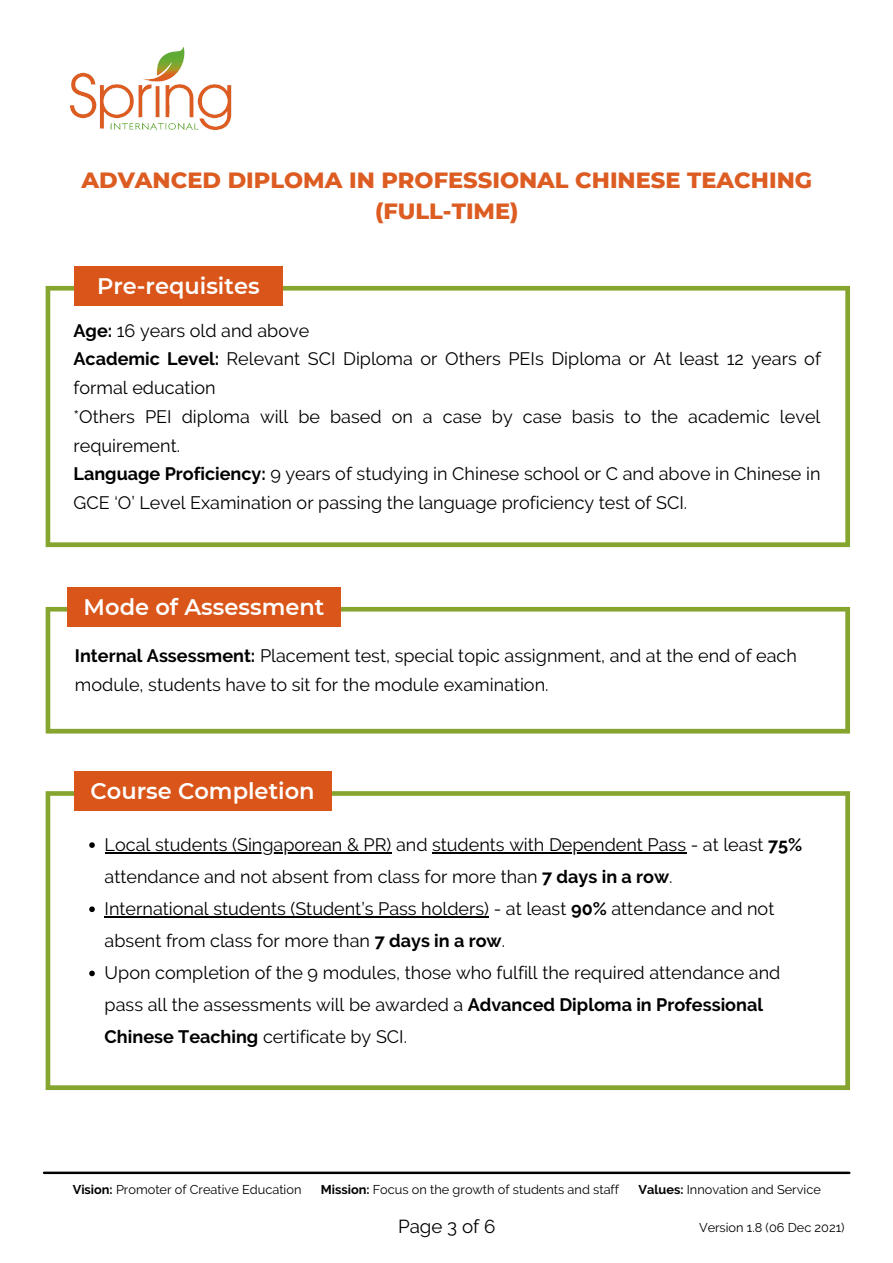
<style>
.page{position:relative;width:893px;height:1263px;background:#fff}
.page>*{position:absolute;margin:0;border:0;box-sizing:border-box;transform-origin:0 0}
.t1{font:800 22.5px/31.5px "Montserrat";color:#dc5c22;text-align:center}
.t2{font:600 22.5px "Montserrat";color:#fff}
.t3{font:18.75px "Raleway";color:#000}
.t4{font:18px/28.7px "Raleway";color:#000}
.t5{font:12.75px "Raleway";color:#000}
.s1{font-weight:700}
</style>
<div class="page">
<img style="left:70px;top:46px;width:162px;height:85px">
<hr style="left:44px;top:1171px;width:805px;height:3px;background:#000">
<svg style="left:46px;top:607px;width:804px;height:126px"></svg>
<div style="left:67px;top:587px;width:273px;height:40px;background:#d95519"></div>
<svg style="left:46px;top:791px;width:804px;height:299px"></svg>
<div style="left:74px;top:772px;width:257px;height:39px;background:#d95519"></div>
<svg style="left:46px;top:286px;width:804px;height:261px"></svg>
<div style="left:74px;top:266px;width:209px;height:40px;background:#d95519"></div>
<svg style="left:89px;top:842px;width:6px;height:6px"></svg>
<hr style="left:105px;top:852px;width:286px;height:1px;background:#000">
<hr style="left:432px;top:852px;width:254px;height:1px;background:#000">
<svg style="left:89px;top:906px;width:6px;height:6px"></svg>
<hr style="left:105px;top:916px;width:384px;height:2px;background:#000">
<svg style="left:89px;top:970px;width:6px;height:6px"></svg>
<p class="t1" style="left:81px;top:164px;width:732px">ADVANCED DIPLOMA IN PROFESSIONAL CHINESE TEACHING (FULL-TIME)</p>
<p class="t2" style="left:97px;top:272px;width:164px">Pre-requisites</p>
<p class="t4" style="left:74px;top:316px;width:237px"><span class="s1">Age:</span> 16 years old and above</p>
<p class="t4" style="left:74px;top:345px;width:749px"><span class="s1">Academic Level:</span> Relevant SCI Diploma or Others PEIs Diploma or At least 12 years of formal education</p>
<p class="t4" style="left:74px;top:402px;width:748px">*Others PEI diploma will be based on a case by case basis to the academic level requirement.</p>
<p class="t4" style="left:74px;top:459px;width:748px"><span class="s1">Language Proficiency:</span> 9 years of studying in Chinese school or C and above in Chinese in<br>GCE ‘O’ Level Examination or passing the language proficiency test of SCI.</p>
<p class="t2" style="left:84px;top:593px;width:242px">Mode of Assessment</p>
<p class="t4" style="left:75px;top:642px;width:723px"><span class="s1">Internal Assessment:</span> Placement test, special topic assignment, and at the end of each module, students have to sit for the module examination.</p>
<p class="t2" style="left:91px;top:777px;width:225px">Course Completion</p>
<p class="t4" style="left:105px;top:828px;width:699px;line-height:32.1px">Local students (Singaporean &amp; PR) and students with Dependent Pass - at least <span class="s1">75% </span>attendance and not absent from class for more than <span class="s1">7 days in a row</span>.</p>
<p class="t4" style="left:105px;top:892px;width:671px;line-height:32.1px">International students (Student’s Pass holders) - at least <span class="s1">90%</span> attendance and not absent from class for more than <span class="s1">7 days in a row</span>.</p>
<p class="t4" style="left:105px;top:957px;width:677px;line-height:32.1px">Upon completion of the 9 modules, those who fulfill the required attendance and pass all the assessments will be awarded a <span class="s1">Advanced Diploma in Professional<br>Chinese Teaching</span> certificate by SCI.</p>
<p class="t5" style="left:73px;top:1182px;width:230px"><span class="s1">Vision:</span> Promoter of Creative Education</p>
<p class="t5" style="left:321px;top:1182px;width:300px"><span class="s1">Mission:</span> Focus on the growth of students and staff</p>
<p class="t5" style="left:638px;top:1182px;width:184px"><span class="s1">Values:</span> Innovation and Service</p>
<p class="t5" style="left:699px;top:1219px;width:147px">Version 1.8 (06 Dec 2021)</p>
<p class="t3" style="left:398px;top:1215px;width:99px">Page 3 of 6</p>
</div>
